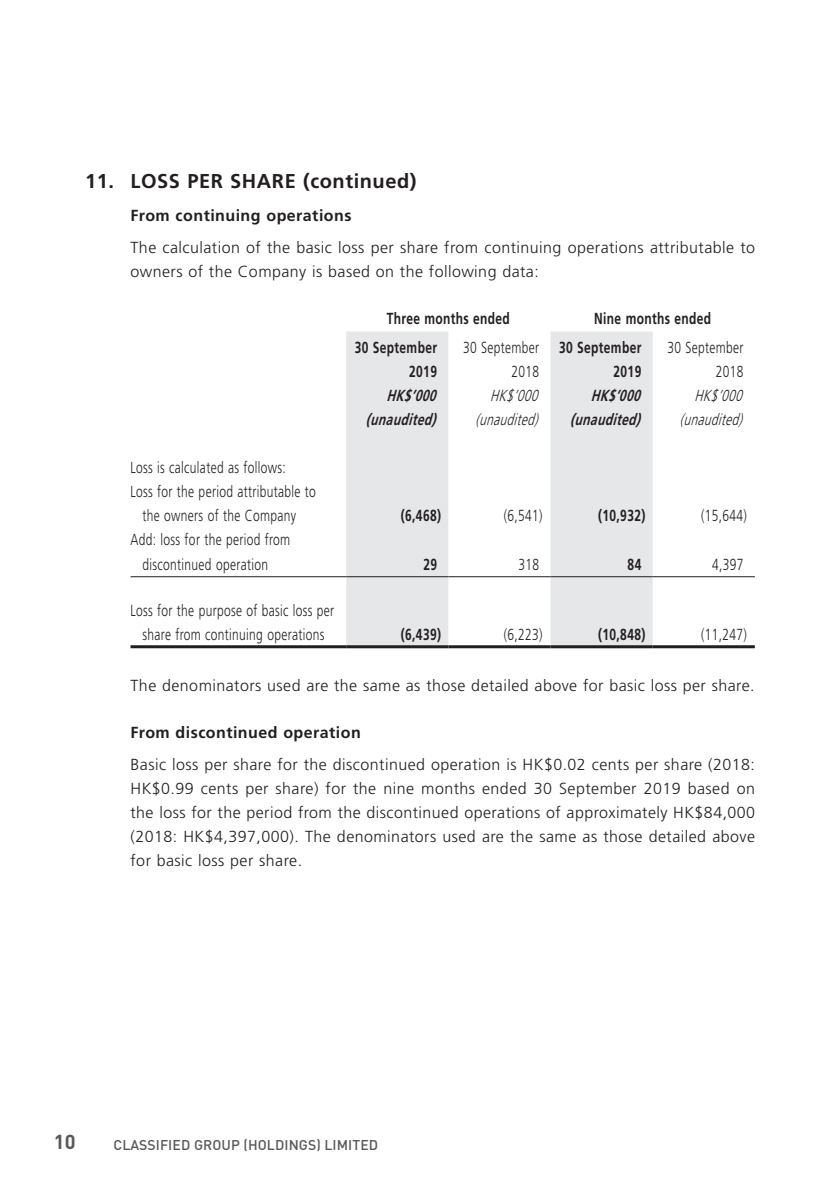
<style>
.page{position:relative;width:840px;height:1191px;background:#fff}
.page>*{position:absolute;margin:0;border:0;box-sizing:border-box;transform-origin:0 0}
.t1{font:700 20px "Frutiger LT Std";letter-spacing:.03em;color:#231f20}
.t2{font:700 20px "DIN";color:#57585a}
.t3{font:300 16px/24px "Frutiger LT Std";letter-spacing:.03em;color:#231f20}
.t4{font:300 16px/24px "Frutiger LT Std";letter-spacing:.03em;color:#231f20;text-align:right;scale:.75 1}
.t5{font:700 16px/24px "Frutiger LT Std";letter-spacing:.03em;color:#231f20;text-align:right;scale:.75 1}
.t6{font:700 16px "Frutiger LT Std";letter-spacing:.03em;color:#231f20}
.t7{font:italic 700 16px "Frutiger LT Std";color:#231f20;scale:.75 1}
.t8{font:italic 300 16px "Frutiger LT Std";color:#231f20;scale:.75 1}
.t9{font:500 14px "DIN";letter-spacing:.005em;color:#57585a}
</style>
<div class="page">
<svg style="left:346px;top:331px;width:306px;height:314px;fill:#e6e7e9"></svg>
<hr style="left:130px;top:576px;width:216px;height:1px;background:#231f20">
<hr style="left:346px;top:576px;width:102px;height:1px;background:#231f20">
<hr style="left:448px;top:576px;width:102px;height:1px;background:#231f20">
<hr style="left:550px;top:576px;width:102px;height:1px;background:#231f20">
<hr style="left:652px;top:576px;width:102px;height:1px;background:#231f20">
<hr style="left:130px;top:645px;width:216px;height:3px;background:#231f20">
<hr style="left:346px;top:645px;width:102px;height:3px;background:#231f20">
<hr style="left:448px;top:645px;width:102px;height:3px;background:#231f20">
<hr style="left:550px;top:645px;width:102px;height:3px;background:#231f20">
<hr style="left:652px;top:645px;width:102px;height:3px;background:#231f20">
<p class="t1" style="left:85px;top:169px;width:333px">11. LOSS PER SHARE (continued)</p>
<p class="t6" style="left:130px;top:205px;width:222px">From continuing operations</p>
<p class="t3" style="left:130px;top:236px;width:625px">The calculation of the basic loss per share from continuing operations attributable to owners of the Company is based on the following data:</p>
<p class="t5" style="left:386px;top:306px;width:165px">Three months ended</p>
<p class="t5" style="left:594px;top:306px;width:157px">Nine months ended</p>
<p class="t5" style="left:354px;top:336px;width:111px">30 September<br>2019</p>
<p class="t4" style="left:463px;top:336px;width:103px">30 September<br>2018</p>
<p class="t5" style="left:559px;top:336px;width:111px">30 September<br>2019</p>
<p class="t4" style="left:667px;top:336px;width:103px">30 September<br>2018</p>
<p class="t7" style="left:386px;top:386px;width:73px">HK$’000</p>
<p class="t8" style="left:490px;top:387px;width:71px">HK$’000</p>
<p class="t7" style="left:590px;top:386px;width:73px">HK$’000</p>
<p class="t8" style="left:694px;top:387px;width:71px">HK$’000</p>
<p class="t7" style="left:366px;top:410px;width:101px">(unaudited)</p>
<p class="t8" style="left:475px;top:411px;width:91px">(unaudited)</p>
<p class="t7" style="left:570px;top:410px;width:101px">(unaudited)</p>
<p class="t8" style="left:679px;top:411px;width:91px">(unaudited)</p>
<p class="t4" style="left:130px;top:456px;width:208px">Loss is calculated as follows:</p>
<p class="t4" style="left:130px;top:480px;width:248px">Loss for the period attributable to</p>
<p class="t4" style="left:142px;top:504px;width:206px">the owners of the Company</p>
<p class="t5" style="left:401px;top:504px;width:55px">(6,468)</p>
<p class="t4" style="left:503px;top:504px;width:53px">(6,541)</p>
<p class="t5" style="left:598px;top:504px;width:64px">(10,932)</p>
<p class="t4" style="left:700px;top:504px;width:62px">(15,644)</p>
<p class="t4" style="left:142px;top:528px;width:198px;text-align:left;text-indent:-12px">Add: loss for the period from discontinued operation</p>
<p class="t5" style="left:423px;top:552px;width:20px">29</p>
<p class="t4" style="left:518px;top:552px;width:29px">318</p>
<p class="t5" style="left:627px;top:552px;width:20px">84</p>
<p class="t4" style="left:711px;top:552px;width:43px">4,397</p>
<p class="t4" style="left:130px;top:599px;width:273px;text-align:center">Loss for the purpose of basic loss per share from continuing operations</p>
<p class="t5" style="left:401px;top:623px;width:55px">(6,439)</p>
<p class="t4" style="left:503px;top:623px;width:53px">(6,223)</p>
<p class="t5" style="left:598px;top:623px;width:64px">(10,848)</p>
<p class="t4" style="left:700px;top:623px;width:62px">(11,247)</p>
<p class="t3" style="left:130px;top:673px;width:625px">The denominators used are the same as those detailed above for basic loss per share.</p>
<p class="t6" style="left:130px;top:722px;width:232px">From discontinued operation</p>
<p class="t3" style="left:130px;top:753px;width:625px;text-align:justify">Basic loss per share for the discontinued operation is HK$0.02 cents per share (2018:<br>HK$0.99 cents per share) for the nine months ended 30 September 2019 based on the loss for the period from the discontinued operations of approximately HK$84,000 (2018: HK$4,397,000). The denominators used are the same as those detailed above for basic loss per share.</p>
<p class="t2" style="left:54px;top:1129px;width:23px">10</p>
<p class="t9" style="left:113px;top:1135px;width:266px">CLASSIFIED GROUP (HOLDINGS) LIMITED</p>
</div>
